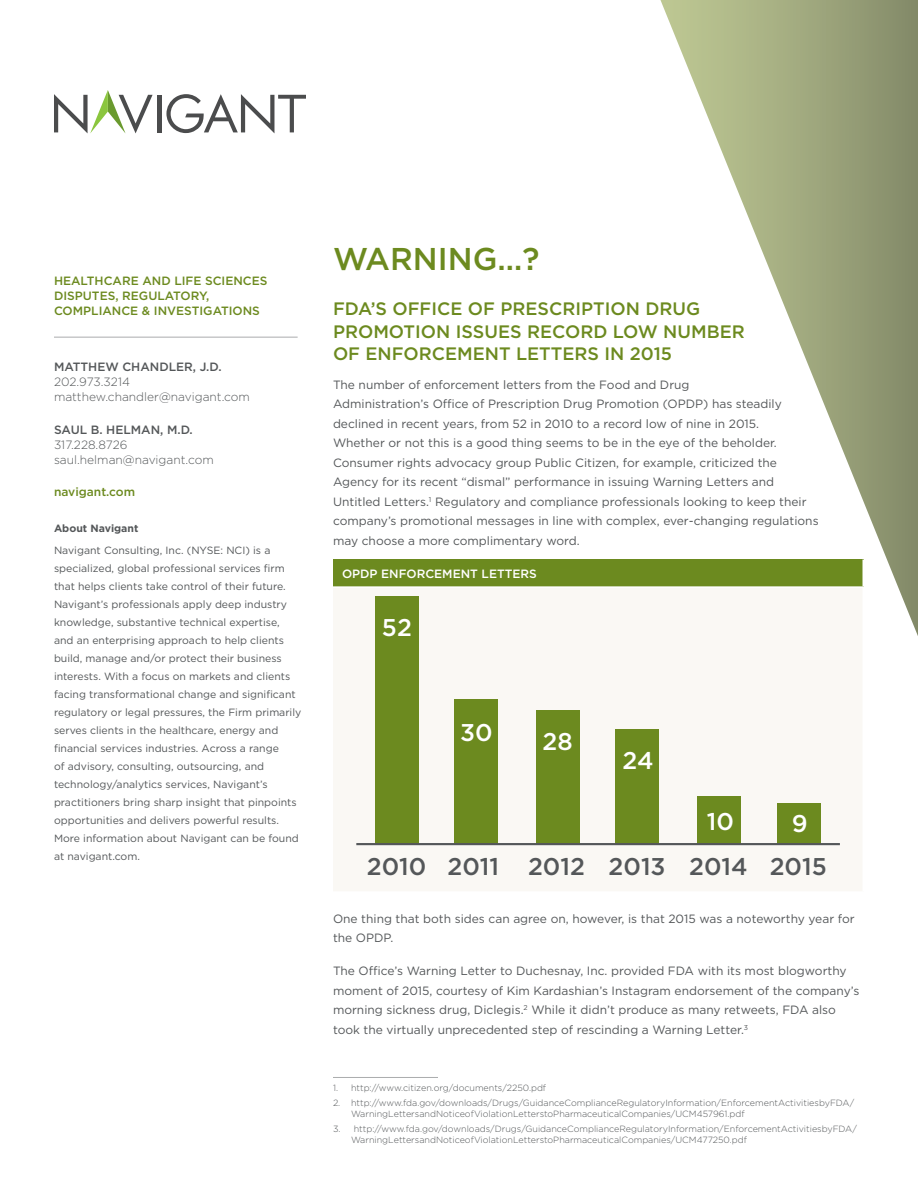
<style>
.page{position:relative;width:918px;height:1188px;background:#fff}
.page>*{position:absolute;margin:0;border:0;box-sizing:border-box;transform-origin:0 0}
.TITLE_-_Green{font:500 31.5px "Gotham";color:#6c8a1f}
.t1{font:500 24.15px/43px "Gotham";color:#545759}
.t2{font:500 24.15px "Gotham";color:#fff}
.BOD_-_Copy_Headers{font:500 18px/22.5px "Gotham";color:#6c8a1f}
.BOD_-_Copy_P1_Gray{font:12px/19.5px "Gotham";color:#545759}
.COVER_TEXT_-_url{font:500 12px/15px "Gotham";color:#6c8a1f}
.COVER_TEXT_-_Contact{font:300 12px "Gotham";color:#545759}
.COVER_TEXT_-_Contact-2{font:500 12px "Gotham";color:#545759}
.CHART_-_Header_1{font:500 12px "Gotham";color:#fff}
.COVER_TEXT_-_SB_Body{font:10.5px/18px "Gotham";color:#545759}
.COVER_TEXT_-_SB_Head{font:700 10.5px "Gotham";color:#545759}
.t3{font:300 9px/10.8px "Gotham";color:#545759}
.s1{color:#fff}
</style>
<div class="page">
<hr style="left:157px;top:95px;width:4px;height:37px;background:#4b4c4d">
<svg style="left:166px;top:94px;width:140px;height:39px"></svg>
<svg style="left:54px;top:90px;width:99px;height:43px"></svg>
<svg style="left:655px;top:0;width:263px;height:636px"></svg>
<hr style="left:54px;top:337px;width:244px;height:1px;background:#aaacad">
<div style="left:333px;top:560px;width:530px;height:27px;background:#6c8a1f"></div>
<div style="left:333px;top:587px;width:530px;height:305px;background:#faf8f4"></div>
<hr style="left:862px;top:560px;width:2px;height:26px;background:#fff">
<hr style="left:333px;top:586px;width:531px;height:2px;background:#fff">
<hr style="left:862px;top:588px;width:2px;height:303px;background:#fff">
<hr style="left:333px;top:891px;width:531px;height:2px;background:#fff">
<div style="left:375px;top:596px;width:43px;height:248px;background:#6c8a1f"></div>
<div style="left:455px;top:700px;width:43px;height:144px;background:#6c8a1f"></div>
<div style="left:536px;top:710px;width:43px;height:134px;background:#6c8a1f"></div>
<div style="left:616px;top:729px;width:43px;height:115px;background:#6c8a1f"></div>
<div style="left:698px;top:797px;width:43px;height:47px;background:#6c8a1f"></div>
<div style="left:777px;top:803px;width:44px;height:41px;background:#6c8a1f"></div>
<hr style="left:356px;top:843px;width:484px;height:2px;background:#545759">
<hr style="left:333px;top:1077px;width:105px;height:1px;background:#aaacad">
<p class="COVER_TEXT_-_url" style="left:54px;top:273px;width:215px">HEALTHCARE AND LIFE SCIENCES<br>DISPUTES, REGULATORY,<br>COMPLIANCE &amp; INVESTIGATIONS</p>
<p class="COVER_TEXT_-_Contact-2" style="left:54px;top:358px;width:169px">MATTHEW CHANDLER, J.D.</p>
<p class="COVER_TEXT_-_Contact" style="left:54px;top:374px;width:77px">202.973.3214</p>
<p class="COVER_TEXT_-_Contact" style="left:54px;top:389px;width:197px">matthew.chandler@navigant.com</p>
<p class="COVER_TEXT_-_Contact-2" style="left:54px;top:421px;width:140px">SAUL B. HELMAN, M.D.</p>
<p class="COVER_TEXT_-_Contact" style="left:54px;top:437px;width:75px">317.228.8726</p>
<p class="COVER_TEXT_-_Contact" style="left:54px;top:452px;width:161px">saul.helman@navigant.com</p>
<p class="COVER_TEXT_-_url" style="left:54px;top:484px;width:83px">navigant.com</p>
<p class="COVER_TEXT_-_SB_Head" style="left:54px;top:521px;width:86px">About Navigant</p>
<p class="COVER_TEXT_-_SB_Body" style="left:54px;top:541px;width:249px">Navigant Consulting, Inc. (NYSE: NCI) is a specialized, global professional services firm that helps clients take control of their future.<br>Navigant’s professionals apply deep industry knowledge, substantive technical expertise, and an enterprising approach to help clients build, manage and/or protect their business interests. With a focus on markets and clients facing transformational change and significant regulatory or legal pressures, the Firm primarily serves clients in the healthcare, energy and financial services industries. Across a range<br>of advisory, consulting, outsourcing, and technology/analytics services, Navigant’s practitioners bring sharp insight that pinpoints opportunities and delivers powerful results.<br>More information about Navigant can be found at navigant.com.</p>
<p class="TITLE_-_Green" style="left:333px;top:238px;width:208px">WARNING…?</p>
<p class="BOD_-_Copy_Headers" style="left:333px;top:297px;width:413px">FDA’S OFFICE OF PRESCRIPTION DRUG<br>PROMOTION ISSUES RECORD LOW NUMBER<br>OF ENFORCEMENT LETTERS IN 2015</p>
<p class="BOD_-_Copy_P1_Gray" style="left:333px;top:374px;width:487px">The number of enforcement letters from the Food and Drug<br>Administration’s Office of Prescription Drug Promotion (OPDP) has steadily declined in recent years, from 52 in 2010 to a record low of nine in 2015.<br>Whether or not this is a good thing seems to be in the eye of the beholder.<br>Consumer rights advocacy group Public Citizen, for example, criticized the Agency for its recent “dismal” performance in issuing Warning Letters and Untitled Letters.<sup>1</sup> Regulatory and compliance professionals looking to keep their company’s promotional messages in line with complex, ever-changing regulations may choose a more complimentary word.</p>
<p class="CHART_-_Header_1" style="left:342px;top:566px;width:196px">OPDP ENFORCEMENT LETTERS</p>
<p class="t2" style="left:382px;top:612px;width:31px">52</p>
<p class="t2" style="left:460px;top:717px;width:34px">30</p>
<p class="t2" style="left:543px;top:726px;width:32px">28</p>
<p class="t2" style="left:622px;top:745px;width:33px">24</p>
<p class="t2" style="left:707px;top:805px;width:29px">10</p>
<p class="t1" style="left:367px;top:802px;width:461px;text-indent:425px"><span class="s1">9<br></span>2010 2011 2012 2013 2014 2015</p>
<p class="BOD_-_Copy_P1_Gray" style="left:333px;top:909px;width:523px">One thing that both sides can agree on, however, is that 2015 was a noteworthy year for the OPDP.</p>
<p class="BOD_-_Copy_P1_Gray" style="left:333px;top:961px;width:528px">The Office’s Warning Letter to Duchesnay, Inc. provided FDA with its most blogworthy moment of 2015, courtesy of Kim Kardashian’s Instagram endorsement of the company’s morning sickness drug, Diclegis.<sup>2</sup> While it didn’t produce as many retweets, FDA also took the virtually unprecedented step of rescinding a Warning Letter.<sup>3</sup></p>
<p class="t3" style="left:333px;top:1082px;width:215px">1. http://www.citizen.org/documents/2250.pdf</p>
<p class="t3" style="left:351px;top:1097px;width:505px;text-indent:-18px">2. http://www.fda.gov/downloads/Drugs/GuidanceComplianceRegulatoryInformation/EnforcementActivitiesbyFDA/<br>WarningLettersandNoticeofViolationLetterstoPharmaceuticalCompanies/UCM457961.pdf</p>
<p class="t3" style="left:351px;top:1123px;width:507px;text-indent:-18px">3. http://www.fda.gov/downloads/Drugs/GuidanceComplianceRegulatoryInformation/EnforcementActivitiesbyFDA/<br>WarningLettersandNoticeofViolationLetterstoPharmaceuticalCompanies/UCM477250.pdf</p>
</div>
